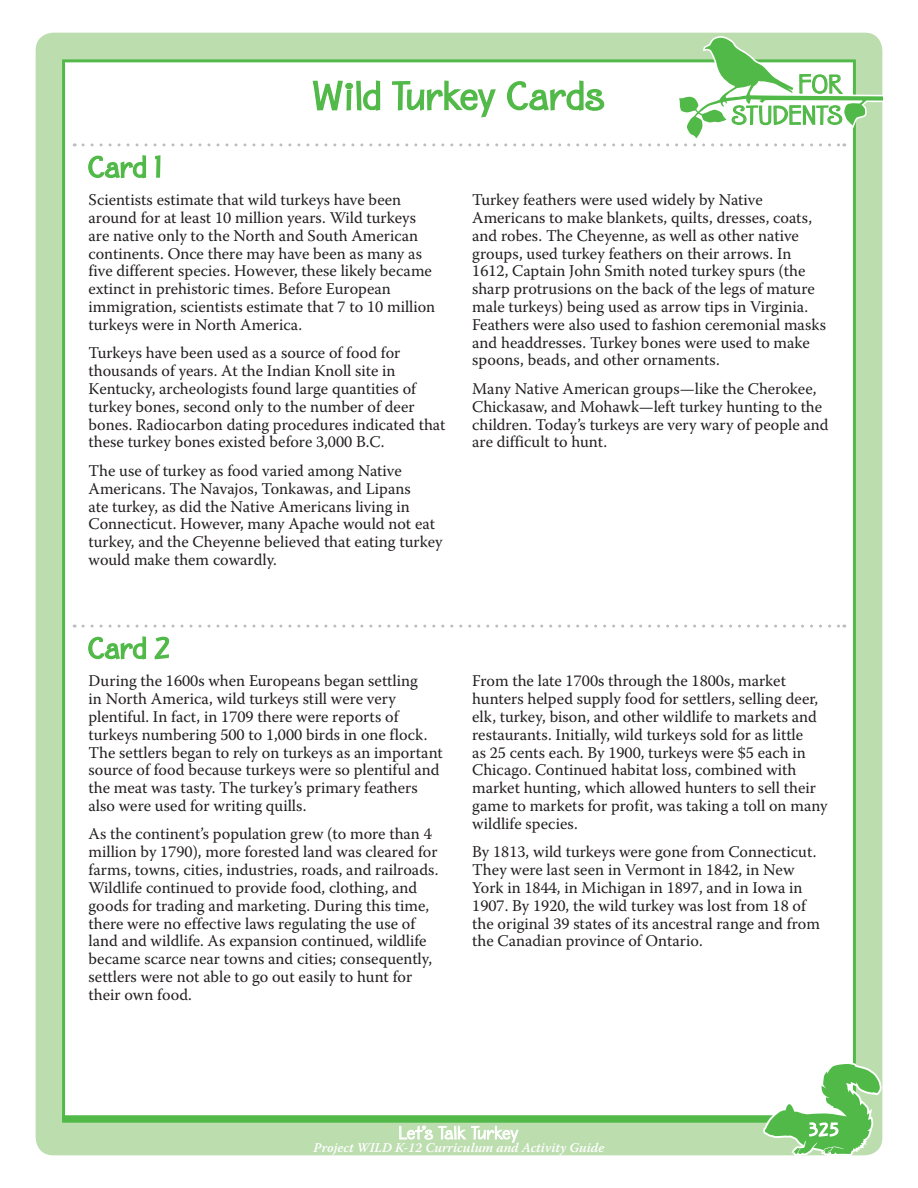
<style>
.page{position:relative;width:918px;height:1188px;background:#fff}
.page>*{position:absolute;margin:0;border:0;box-sizing:border-box;transform-origin:0 0}
.t1{font:35.7px "Birdlegs Md SG";letter-spacing:-.01em;color:#51b948}
.t2{font:26.7px "Birdlegs Md SG";color:#51b948}
.t3{font:23.7px/31.2px "Birdlegs Md SG";color:#51b948;text-align:right}
.t4{font:16.35px/17.9px "Warnock Pro";color:#231f20}
.t5{font:italic 600 13.35px "Warnock Pro";color:#fff}
</style>
<div class="page">
<div style="left:36px;top:33px;width:846px;height:1122px;background:#bcddae;border-radius:18px"></div>
<div style="left:64px;top:61px;width:790px;height:1058px;background:#fff"></div>
<div style="left:62px;top:1115px;width:794px;height:8px;background:#51b948"></div>
<svg style="left:763px;top:1062px;width:119px;height:93px"></svg>
<svg style="left:399px;top:1115px;width:120px;height:28px"></svg>
<svg style="left:88px;top:155px;width:59px;height:24px"></svg>
<svg style="left:155px;top:155px;width:6px;height:23px"></svg>
<svg style="left:83px;top:32px;width:799px;height:114px"></svg>
<svg style="left:88px;top:636px;width:59px;height:24px"></svg>
<svg style="left:154px;top:636px;width:16px;height:23px"></svg>
<svg style="left:83px;top:625px;width:762px;height:3px"></svg>
<h2 class="t2" style="left:89px;top:152px;width:74px">Card 1</h2>
<h1 class="t1" style="left:313px;top:75px;width:294px">Wild Turkey Cards</h1>
<h3 class="t3" style="left:732px;top:69px;width:113px">FOR<br>STUDENTS</h3>
<p class="t4" style="left:89px;top:190px;width:348px">Scientists estimate that wild turkeys have been around for at least 10 million years. Wild turkeys are native only to the North and South American continents. Once there may have been as many as five different species. However, these likely became extinct in prehistoric times. Before European immigration, scientists estimate that 7 to 10 million turkeys were in North America.</p>
<p class="t4" style="left:89px;top:344px;width:358px">Turkeys have been used as a source of food for thousands of years. At the Indian Knoll site in Kentucky, archeologists found large quantities of turkey bones, second only to the number of deer bones. Radiocarbon dating procedures indicated that these turkey bones existed before 3,000 B.C.</p>
<p class="t4" style="left:89px;top:461px;width:356px">The use of turkey as food varied among Native Americans. The Navajos, Tonkawas, and Lipans<br>ate turkey, as did the Native Americans living in Connecticut. However, many Apache would not eat turkey, and the Cheyenne believed that eating turkey would make them cowardly.</p>
<h2 class="t2" style="left:89px;top:633px;width:82px">Card 2</h2>
<p class="t4" style="left:89px;top:672px;width:356px">During the 1600s when Europeans began settling<br>in North America, wild turkeys still were very plentiful. In fact, in 1709 there were reports of turkeys numbering 500 to 1,000 birds in one flock.<br>The settlers began to rely on turkeys as an important source of food because turkeys were so plentiful and the meat was tasty. The turkey’s primary feathers also were used for writing quills.</p>
<p class="t4" style="left:89px;top:825px;width:351px">As the continent’s population grew (to more than 4 million by 1790), more forested land was cleared for farms, towns, cities, industries, roads, and railroads.<br>Wildlife continued to provide food, clothing, and goods for trading and marketing. During this time, there were no effective laws regulating the use of land and wildlife. As expansion continued, wildlife became scarce near towns and cities; consequently, settlers were not able to go out easily to hunt for their own food.</p>
<p class="t4" style="left:472px;top:191px;width:355px">Turkey feathers were used widely by Native Americans to make blankets, quilts, dresses, coats, and robes. The Cheyenne, as well as other native groups, used turkey feathers on their arrows. In 1612, Captain John Smith noted turkey spurs (the sharp protrusions on the back of the legs of mature male turkeys) being used as arrow tips in Virginia.<br>Feathers were also used to fashion ceremonial masks and headdresses. Turkey bones were used to make spoons, beads, and other ornaments.</p>
<p class="t4" style="left:472px;top:379px;width:358px">Many Native American groups—like the Cherokee, Chickasaw, and Mohawk—left turkey hunting to the children. Today’s turkeys are very wary of people and are difficult to hunt.</p>
<p class="t4" style="left:472px;top:672px;width:357px">From the late 1700s through the 1800s, market hunters helped supply food for settlers, selling deer, elk, turkey, bison, and other wildlife to markets and restaurants. Initially, wild turkeys sold for as little<br>as 25 cents each. By 1900, turkeys were $5 each in Chicago. Continued habitat loss, combined with market hunting, which allowed hunters to sell their game to markets for profit, was taking a toll on many wildlife species.</p>
<p class="t4" style="left:472px;top:843px;width:349px">By 1813, wild turkeys were gone from Connecticut.<br>They were last seen in Vermont in 1842, in New York in 1844, in Michigan in 1897, and in Iowa in 1907. By 1920, the wild turkey was lost from 18 of the original 39 states of its ancestral range and from the Canadian province of Ontario.</p>
<p class="t5" style="left:314px;top:1140px;width:292px">Project WILD K-12 Curriculum and Activity Guide</p>
</div>
